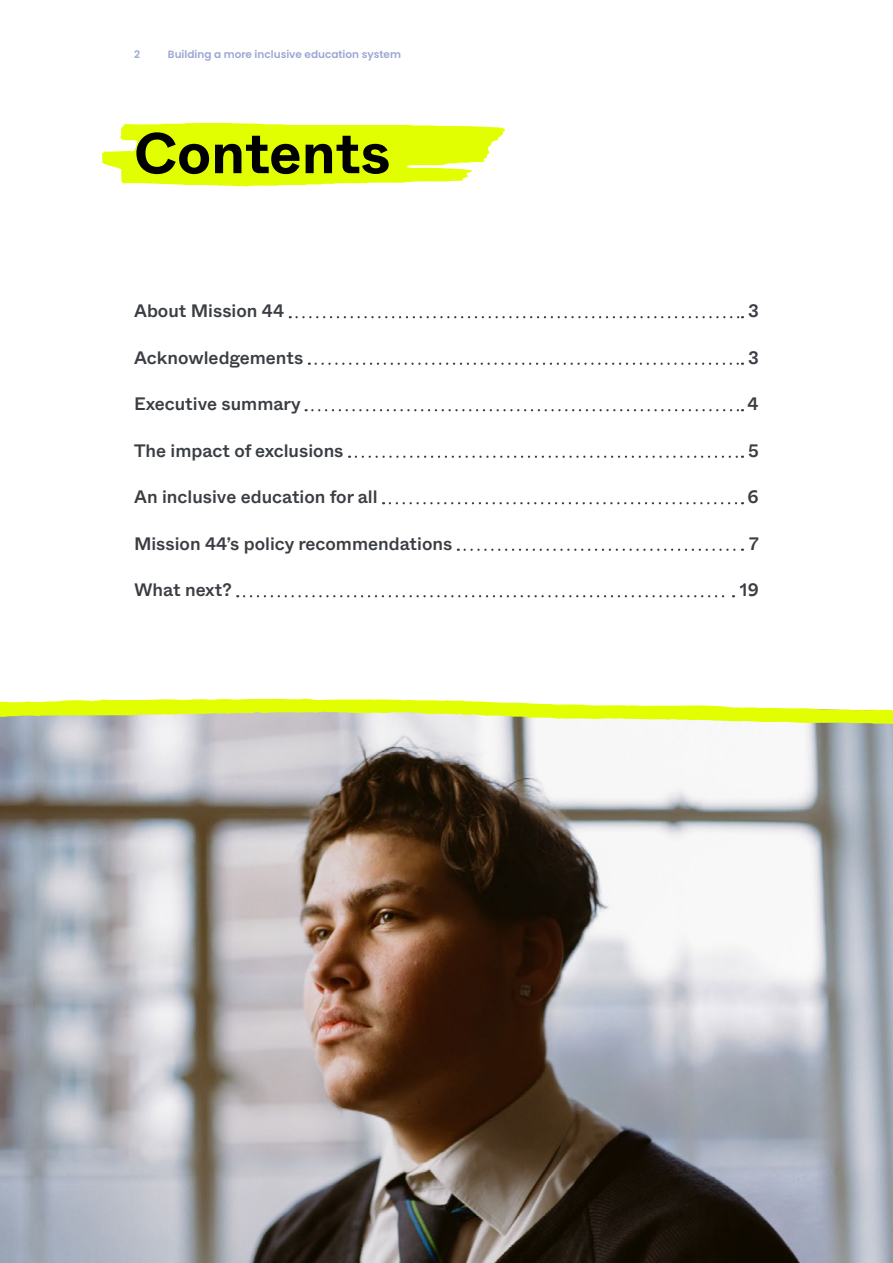
<style>
.page{position:relative;width:893px;height:1263px;background:#fff}
.page>*{position:absolute;margin:0;border:0;box-sizing:border-box;transform-origin:0 0}
.Header_1{font:700 57px "Whyte";color:#000}
.Introduction{font:500 18px "Whyte";color:#3a3e43}
.t1{font:600 10.5px "Poppins";color:#9ca7d5}
</style>
<div class="page">
<svg style="left:102px;top:123px;width:403px;height:63px;background:#e5ff29"></svg>
<svg style="left:297px;top:316px;width:446px;height:2px"></svg>
<svg style="left:316px;top:363px;width:427px;height:2px"></svg>
<svg style="left:306px;top:409px;width:437px;height:2px"></svg>
<svg style="left:356px;top:456px;width:387px;height:2px"></svg>
<svg style="left:390px;top:502px;width:353px;height:2px"></svg>
<svg style="left:465px;top:549px;width:278px;height:2px"></svg>
<svg style="left:244px;top:595px;width:490px;height:2px"></svg>
<img style="left:0;top:724px;width:893px;height:539px">
<svg style="left:0;top:698px;width:893px;height:26px"></svg>
<p class="t1" style="left:134px;top:48px;width:8px">2</p>
<p class="t1" style="left:168px;top:48px;width:235px">Building a more inclusive education system</p>
<p class="Header_1" style="left:134px;top:108px;width:258px">Contents</p>
<p class="Introduction" style="left:134px;top:297px;width:152px">About Mission 44</p>
<p class="Introduction" style="left:748px;top:297px;width:12px">3</p>
<p class="Introduction" style="left:134px;top:343px;width:171px">Acknowledgements</p>
<p class="Introduction" style="left:748px;top:343px;width:12px">3</p>
<p class="Introduction" style="left:134px;top:390px;width:168px">Executive summary</p>
<p class="Introduction" style="left:748px;top:390px;width:13px">4</p>
<p class="Introduction" style="left:134px;top:436px;width:211px">The impact of exclusions</p>
<p class="Introduction" style="left:748px;top:436px;width:12px">5</p>
<p class="Introduction" style="left:134px;top:483px;width:245px">An inclusive education for all</p>
<p class="Introduction" style="left:748px;top:483px;width:13px">6</p>
<p class="Introduction" style="left:134px;top:529px;width:320px">Mission 44’s policy recommendations</p>
<p class="Introduction" style="left:749px;top:529px;width:11px">7</p>
<p class="Introduction" style="left:134px;top:576px;width:99px">What next?</p>
<p class="Introduction" style="left:740px;top:576px;width:20px">19</p>
</div>
